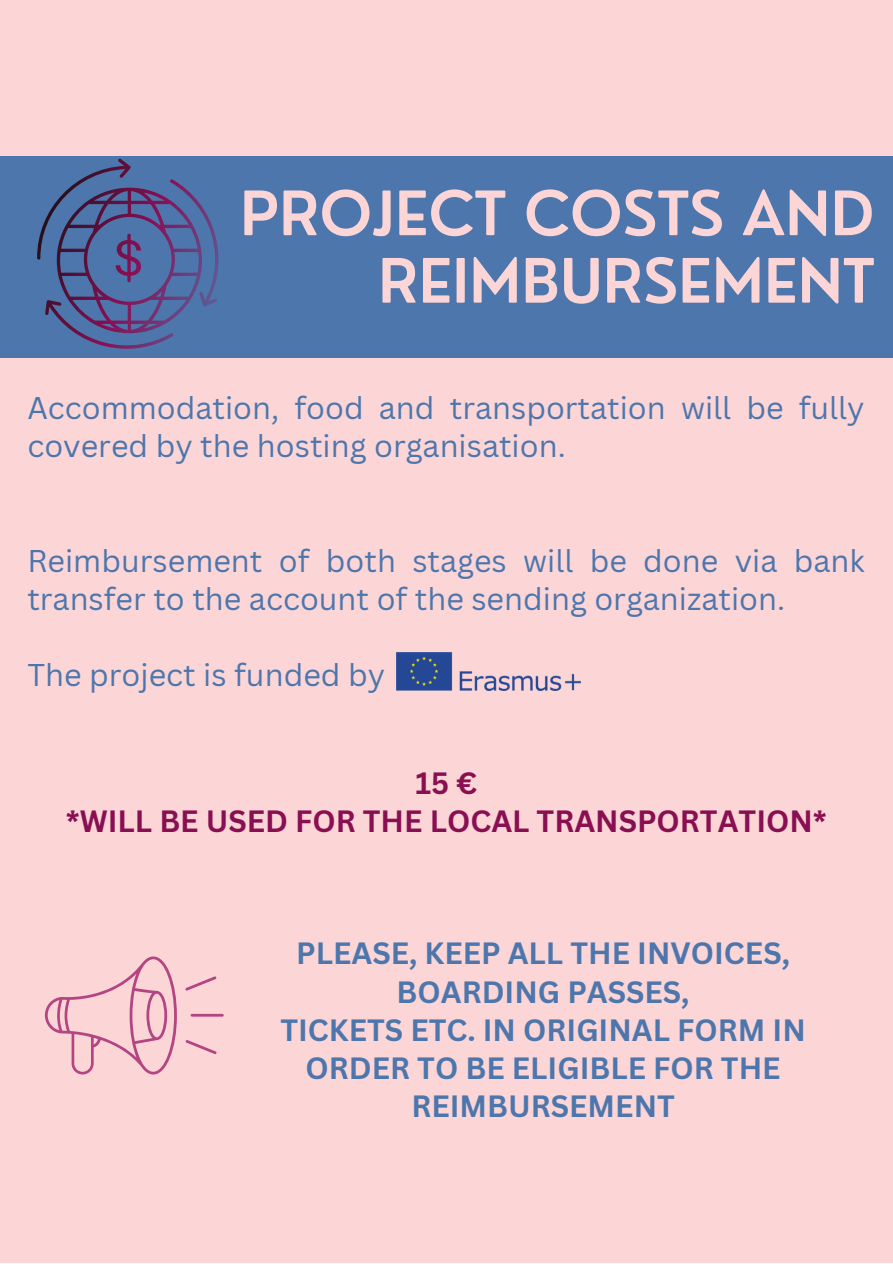
<style>
.page{position:relative;width:893px;height:1264px;background:#fff}
.page>*{position:absolute;margin:0;border:0;box-sizing:border-box;transform-origin:0 0}
.t1{font:600 59.55px/67.5px "Nourd";color:#fcd6d6;text-align:right}
.t2{font:30.6px/38.2px "Canva Sans";color:#4d76ad}
.t3{font:700 30px/38.2px "Canva Sans";color:#4d76ad;text-align:center}
.t4{font:700 30px/38.2px "Canva Sans";color:#890f53;text-align:center}
</style>
<div class="page">
<div style="left:0;top:0;width:892px;height:1262px;background:#fcd6d6"></div>
<div style="left:0;top:156px;width:892px;height:201px;background:#4d76ad"></div>
<svg style="left:45px;top:956px;width:132px;height:118px"></svg>
<hr style="left:190px;top:1013px;width:34px;height:3px;background:#b44583">
<svg style="left:185px;top:976px;width:31px;height:14px"></svg>
<svg style="left:185px;top:1040px;width:32px;height:14px"></svg>
<svg style="left:37px;top:158px;width:182px;height:191px"></svg>
<img style="left:396px;top:652px;width:184px;height:38px">
<h1 class="t1" style="left:240px;top:179px;width:636px">PROJECT COSTS AND<br>REIMBURSEMENT</h1>
<p class="t2" style="left:27px;top:387px;width:838px">Accommodation, food and transportation will be fully covered by the hosting organisation.</p>
<p class="t2" style="left:27px;top:540px;width:838px">Reimbursement of both stages will be done via bank transfer to the account of the sending organization.</p>
<p class="t2" style="left:27px;top:655px;width:359px">The project is funded by</p>
<p class="t4" style="left:66px;top:763px;width:762px">15 €<br>*WILL BE USED FOR THE LOCAL TRANSPORTATION*</p>
<p class="t3" style="left:280px;top:933px;width:527px">PLEASE, KEEP ALL THE INVOICES,<br>BOARDING PASSES,<br>TICKETS ETC. IN ORIGINAL FORM IN<br>ORDER TO BE ELIGIBLE FOR THE<br>REIMBURSEMENT</p>
</div>
